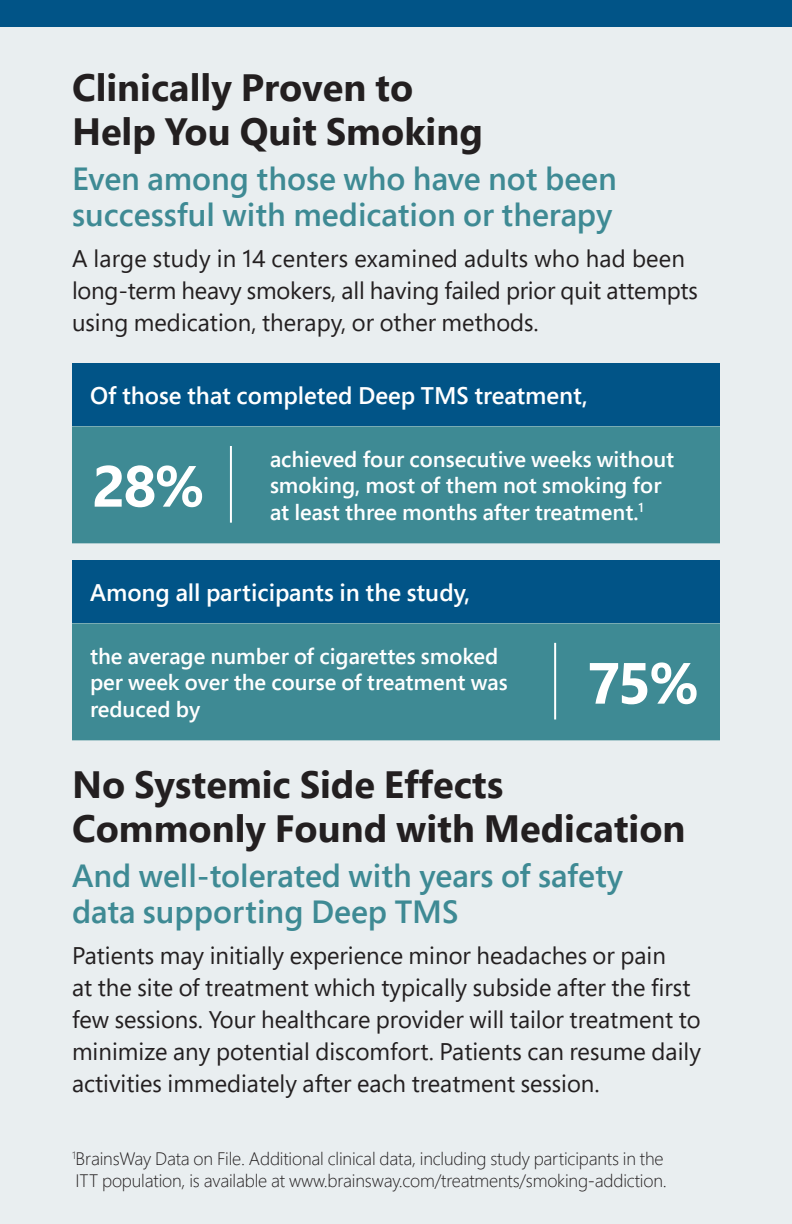
<style>
.page{position:relative;width:792px;height:1224px;background:#e9eef0}
.page>*{position:absolute;margin:0;border:0;box-sizing:border-box;transform-origin:0 0}
.t1{font:700 58px "Segoe Pro";color:#fff}
.t2{font:700 38px/44px "Segoe Pro";color:#231f20}
.t3{font:600 32px/36px "Segoe Pro";color:#3e8a94}
.t4{font:24px/32px "Segoe Pro";color:#231f20}
.t5{font:600 24px "Segoe Pro";color:#fff}
.t6{font:600 22px/26.4px "Segoe Pro";color:#fff}
.t7{font:300 18px/21.6px "Segoe Pro";letter-spacing:-.01em;color:#231f20}
</style>
<div class="page">
<div style="left:0;top:0;width:792px;height:27px;background:#015487"></div>
<div style="left:72px;top:363px;width:648px;height:63px;background:#015487"></div>
<div style="left:72px;top:426px;width:648px;height:117px;background:#3e8a94"></div>
<div style="left:72px;top:560px;width:648px;height:63px;background:#015487"></div>
<div style="left:72px;top:623px;width:648px;height:117px;background:#3e8a94"></div>
<hr style="left:230px;top:446px;width:2px;height:77px;background:#fff">
<hr style="left:554px;top:643px;width:2px;height:77px;background:#fff">
<p class="t2" style="left:72px;top:64px;width:412px">Clinically Proven to<br>Help You Quit Smoking</p>
<p class="t3" style="left:72px;top:159px;width:546px">Even among those who have not been successful with medication or therapy</p>
<p class="t4" style="left:72px;top:241px;width:627px">A large study in 14 centers examined adults who had been long-term heavy smokers, all having failed prior quit attempts using medication, therapy, or other methods.</p>
<p class="t5" style="left:90px;top:379px;width:499px">Of those that completed Deep TMS treatment,</p>
<p class="t1" style="left:92px;top:445px;width:114px">28%</p>
<p class="t6" style="left:270px;top:445px;width:406px">achieved four consecutive weeks without smoking, most of them not smoking for at least three months after treatment.<sup>1</sup></p>
<p class="t5" style="left:90px;top:576px;width:382px">Among all participants in the study,</p>
<p class="t6" style="left:90px;top:642px;width:419px">the average number of cigarettes smoked per week over the course of treatment was reduced by</p>
<p class="t1" style="left:588px;top:642px;width:113px">75%</p>
<p class="t2" style="left:72px;top:761px;width:615px">No Systemic Side Effects<br>Commonly Found with Medication</p>
<p class="t3" style="left:72px;top:856px;width:553px">And well-tolerated with years of safety data supporting Deep TMS</p>
<p class="t4" style="left:72px;top:938px;width:630px">Patients may initially experience minor headaches or pain<br>at the site of treatment which typically subside after the first few sessions. Your healthcare provider will tailor treatment to minimize any potential discomfort. Patients can resume daily activities immediately after each treatment session.</p>
<p class="t7" style="left:72px;top:1147px;width:596px"><sup>1</sup>BrainsWay Data on File. Additional clinical data, including study participants in the<br>ITT population, is available at www.brainsway.com/treatments/smoking-addiction.</p>
</div>
